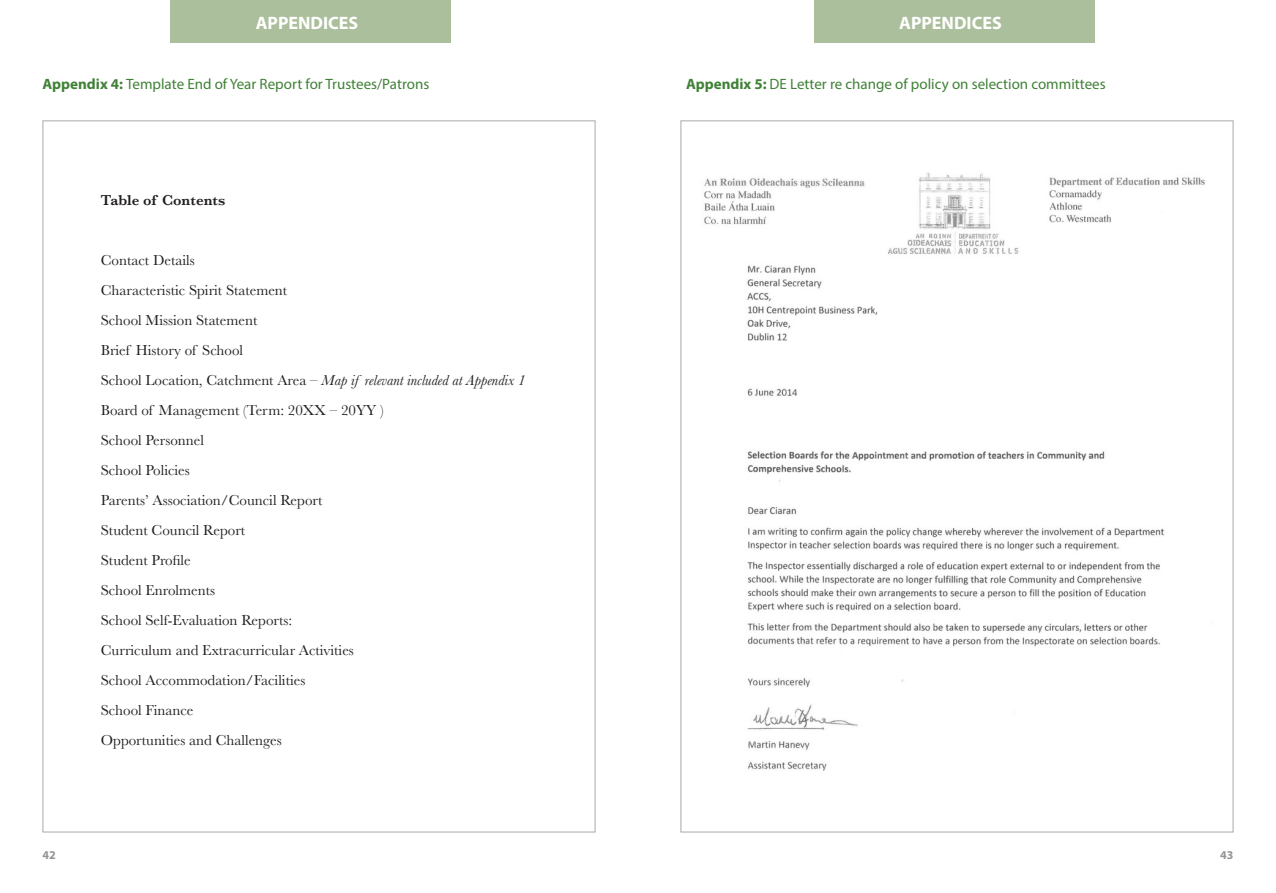
<style>
.page{position:relative;width:1276px;height:893px;background:#fff}
.page>*{position:absolute;margin:0;border:0;box-sizing:border-box;transform-origin:0 0}
.t1{font:700 18px "Myriad Pro";color:#fff}
.t2{font:15px "Baskerville";color:#231f20}
.t3{font:15px "Myriad Pro";color:#408137}
.t4{font:italic 15px "Baskerville";color:#231f20}
.t5{font:600 15px "Baskerville";color:#231f20}
.t6{font:700 12px "Myriad Pro";color:#939598}
.s1{font-weight:700}
.s2{font-style:normal}
</style>
<div class="page">
<div style="left:170px;top:0;width:281px;height:43px;background:#abbf9c"></div>
<img style="left:704px;top:172px;width:501px;height:599px">
<div style="left:814px;top:0;width:280px;height:43px;background:#abbf9c"></div>
<p class="t1" style="left:256px;top:11px;width:104px">APPENDICES</p>
<p class="t3" style="left:43px;top:75px;width:388px"><span class="s1">Appendix 4:</span> Template End of Year Report for Trustees/Patrons</p>
<p class="t5" style="left:101px;top:189px;width:126px">Table of Contents</p>
<p class="t6" style="left:43px;top:848px;width:15px">42</p>
<p class="t2" style="left:101px;top:250px;width:95px">Contact Details</p>
<p class="t2" style="left:101px;top:280px;width:188px">Characteristic Spirit Statement</p>
<p class="t2" style="left:101px;top:310px;width:158px">School Mission Statement</p>
<p class="t2" style="left:101px;top:340px;width:144px">Brief History of School</p>
<p class="t4" style="left:101px;top:370px;width:426px"><span class="s2">School Location, Catchment Area –</span> Map if relevant included at Appendix 1</p>
<p class="t2" style="left:101px;top:400px;width:284px">Board of Management (Term: 20XX – 20YY )</p>
<p class="t2" style="left:101px;top:430px;width:105px">School Personnel</p>
<p class="t2" style="left:101px;top:460px;width:90px">School Policies</p>
<p class="t2" style="left:101px;top:490px;width:223px">Parents’ Association/Council Report</p>
<p class="t2" style="left:101px;top:520px;width:146px">Student Council Report</p>
<p class="t2" style="left:101px;top:550px;width:91px">Student Profile</p>
<p class="t2" style="left:101px;top:580px;width:116px">School Enrolments</p>
<p class="t2" style="left:101px;top:610px;width:193px">School Self-Evaluation Reports:</p>
<p class="t2" style="left:101px;top:640px;width:255px">Curriculum and Extracurricular Activities</p>
<p class="t2" style="left:101px;top:670px;width:206px">School Accommodation/Facilities</p>
<p class="t2" style="left:101px;top:700px;width:94px">School Finance</p>
<p class="t2" style="left:101px;top:730px;width:182px">Opportunities and Challenges</p>
<p class="t1" style="left:899px;top:11px;width:104px">APPENDICES</p>
<p class="t3" style="left:686px;top:75px;width:421px"><span class="s1">Appendix 5:</span> DE Letter re change of policy on selection committees</p>
<p class="t6" style="left:1220px;top:848px;width:15px">43</p>
</div>
